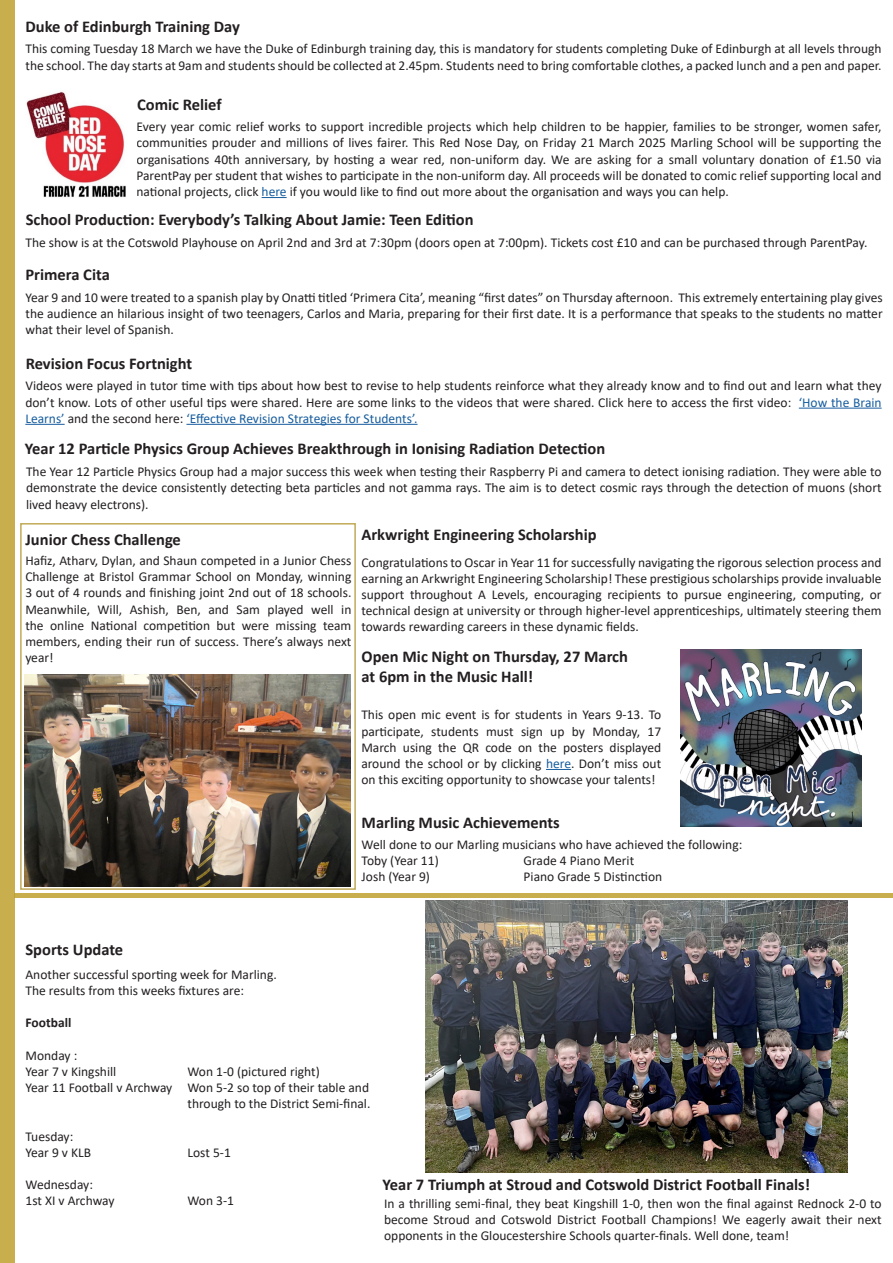
<style>
.page{position:relative;width:893px;height:1263px;background:#fff}
.page>*{position:absolute;margin:0;border:0;box-sizing:border-box;transform-origin:0 0}
.t1{font:700 16.5px/19.8px "Calibri";color:#231f20}
.t2{font:13.5px/16.2px "Calibri";color:#231f20;text-align:justify}
.t3{font:700 13.5px "Calibri";color:#231f20}
.s1{color:#175d9e}
</style>
<div class="page">
<div style="left:20px;top:523px;width:336px;height:367px;border:2px solid #c2aa57"></div>
<div style="left:0;top:0;width:15px;height:1263px;background:#c9ae4e"></div>
<img style="left:425px;top:900px;width:422px;height:272px">
<svg style="left:262px;top:197px;width:25px;height:1px"></svg>
<img style="left:26px;top:92px;width:100px;height:105px">
<svg style="left:546px;top:769px;width:25px;height:1px"></svg>
<img style="left:24px;top:675px;width:326px;height:211px">
<img style="left:680px;top:649px;width:181px;height:178px">
<hr style="left:799px;top:408px;width:83px;height:1px;background:#175d9e">
<hr style="left:25px;top:424px;width:40px;height:1px;background:#175d9e">
<hr style="left:186px;top:424px;width:231px;height:1px;background:#175d9e">
<hr style="left:15px;top:893px;width:878px;height:4px;background:#c9ae4e">
<p class="t1" style="left:26px;top:17px;width:216px">Duke of Edinburgh Training Day</p>
<p class="t2" style="left:26px;top:41px;width:858px">This coming Tuesday 18 March we have the Duke of Edinburgh training day, this is mandatory for students completing Duke of Edinburgh at all levels through the school. The day starts at 9am and students should be collected at 2.45pm. Students need to bring comfortable clothes, a packed lunch and a pen and paper.</p>
<p class="t1" style="left:137px;top:95px;width:86px">Comic Relief</p>
<p class="t2" style="left:136px;top:118px;width:747px">Every year comic relief works to support incredible projects which help children to be happier, families to be stronger, women safer, communities prouder and millions of lives fairer. This Red Nose Day, on Friday 21 March 2025 Marling School will be supporting the organisations 40th anniversary, by hosting a wear red, non-uniform day. We are asking for a small voluntary donation of £1.50 via ParentPay per student that wishes to participate in the non-uniform day. All proceeds will be donated to comic relief supporting local and national projects, click <span class="s1">here</span> if you would like to find out more about the organisation and ways you can help.</p>
<p class="t1" style="left:26px;top:209px;width:449px">School Production: Everybody’s Talking About Jamie: Teen Edition</p>
<p class="t2" style="left:26px;top:234px;width:843px">The show is at the Cotswold Playhouse on April 2nd and 3rd at 7:30pm (doors open at 7:00pm). Tickets cost £10 and can be purchased through ParentPay.</p>
<p class="t1" style="left:26px;top:264px;width:86px">Primera Cita</p>
<p class="t2" style="left:26px;top:289px;width:859px">Year 9 and 10 were treated to a spanish play by Onatti titled ‘Primera Cita’, meaning “first dates” on Thursday afternoon. This extremely entertaining play gives the audience an hilarious insight of two teenagers, Carlos and Maria, preparing for their first date. It is a performance that speaks to the students no matter what their level of Spanish.</p>
<p class="t1" style="left:26px;top:354px;width:168px">Revision Focus Fortnight</p>
<p class="t2" style="left:25px;top:377px;width:858px">Videos were played in tutor time with tips about how best to revise to help students reinforce what they already know and to find out and learn what they don’t know. Lots of other useful tips were shared. Here are some links to the videos that were shared. Click here to access the first video: <span class="s1">‘How the Brain Learns’</span> and the second here: <span class="s1">‘Effective Revision Strategies for Students’.</span></p>
<p class="t1" style="left:25px;top:439px;width:582px">Year 12 Particle Physics Group Achieves Breakthrough in Ionising Radiation Detection</p>
<p class="t2" style="left:26px;top:463px;width:857px">The Year 12 Particle Physics Group had a major success this week when testing their Raspberry Pi and camera to detect ionising radiation. They were able to demonstrate the device consistently detecting beta particles and not gamma rays. The aim is to detect cosmic rays through the detection of muons (short lived heavy electrons).</p>
<p class="t1" style="left:26px;top:529px;width:157px">Junior Chess Challenge</p>
<p class="t2" style="left:25px;top:552px;width:328px">Hafiz, Atharv, Dylan, and Shaun competed in a Junior Chess Challenge at Bristol Grammar School on Monday, winning 3 out of 4 rounds and finishing joint 2nd out of 18 schools.<br>Meanwhile, Will, Ashish, Ben, and Sam played well in the online National competition but were missing team members, ending their run of success. There’s always next year!</p>
<p class="t1" style="left:361px;top:524px;width:237px">Arkwright Engineering Scholarship</p>
<p class="t2" style="left:361px;top:554px;width:522px">Congratulations to Oscar in Year 11 for successfully navigating the rigorous selection process and earning an Arkwright Engineering Scholarship! These prestigious scholarships provide invaluable support throughout A Levels, encouraging recipients to pursue engineering, computing, or technical design at university or through higher-level apprenticeships, ultimately steering them towards rewarding careers in these dynamic fields.</p>
<p class="t1" style="left:362px;top:646px;width:268px">Open Mic Night on Thursday, 27 March at 6pm in the Music Hall!</p>
<p class="t2" style="left:361px;top:706px;width:301px">This open mic event is for students in Years 9-13. To participate, students must sign up by Monday, 17<br>March using the QR code on the posters displayed around the school or by clicking <span class="s1">here</span>. Don’t miss out on this exciting opportunity to showcase your talents!</p>
<p class="t1" style="left:362px;top:812px;width:200px">Marling Music Achievements</p>
<p class="t2" style="left:362px;top:835px;width:382px">Well done to our Marling musicians who have achieved the following:</p>
<p class="t2" style="left:362px;top:852px;width:79px">Toby (Year 11)</p>
<p class="t2" style="left:524px;top:852px;width:112px">Grade 4 Piano Merit</p>
<p class="t2" style="left:362px;top:868px;width:70px">Josh (Year 9)</p>
<p class="t2" style="left:524px;top:868px;width:140px">Piano Grade 5 Distinction</p>
<p class="t1" style="left:26px;top:940px;width:99px">Sports Update</p>
<p class="t2" style="left:26px;top:966px;width:253px">Another successful sporting week for Marling.</p>
<p class="t2" style="left:26px;top:982px;width:220px">The results from this weeks fixtures are:</p>
<p class="t3" style="left:26px;top:1013px;width:47px">Football</p>
<p class="t2" style="left:26px;top:1047px;width:53px">Monday :</p>
<p class="t2" style="left:26px;top:1063px;width:92px">Year 7 v Kingshill</p>
<p class="t2" style="left:188px;top:1063px;width:134px">Won 1-0 (pictured right)</p>
<p class="t2" style="left:26px;top:1079px;width:345px">Year 11 Football v Archway Won 5-2 so top of their table and</p>
<p class="t2" style="left:188px;top:1095px;width:184px">through to the District Semi-final.</p>
<p class="t2" style="left:26px;top:1128px;width:49px">Tuesday:</p>
<p class="t2" style="left:26px;top:1144px;width:67px">Year 9 v KLB</p>
<p class="t2" style="left:188px;top:1144px;width:45px">Lost 5-1</p>
<p class="t2" style="left:26px;top:1176px;width:69px">Wednesday:</p>
<p class="t2" style="left:26px;top:1192px;width:91px">1st XI v Archway</p>
<p class="t2" style="left:188px;top:1192px;width:48px">Won 3-1</p>
<p class="t2" style="left:384px;top:1195px;width:499px">In a thrilling semi-final, they beat Kingshill 1-0, then won the final against Rednock 2-0 to become Stroud and Cotswold District Football Champions! We eagerly await their next opponents in the Gloucestershire Schools quarter-finals. Well done, team!</p>
<p class="t1" style="left:383px;top:1174px;width:429px">Year 7 Triumph at Stroud and Cotswold District Football Finals!</p>
</div>
